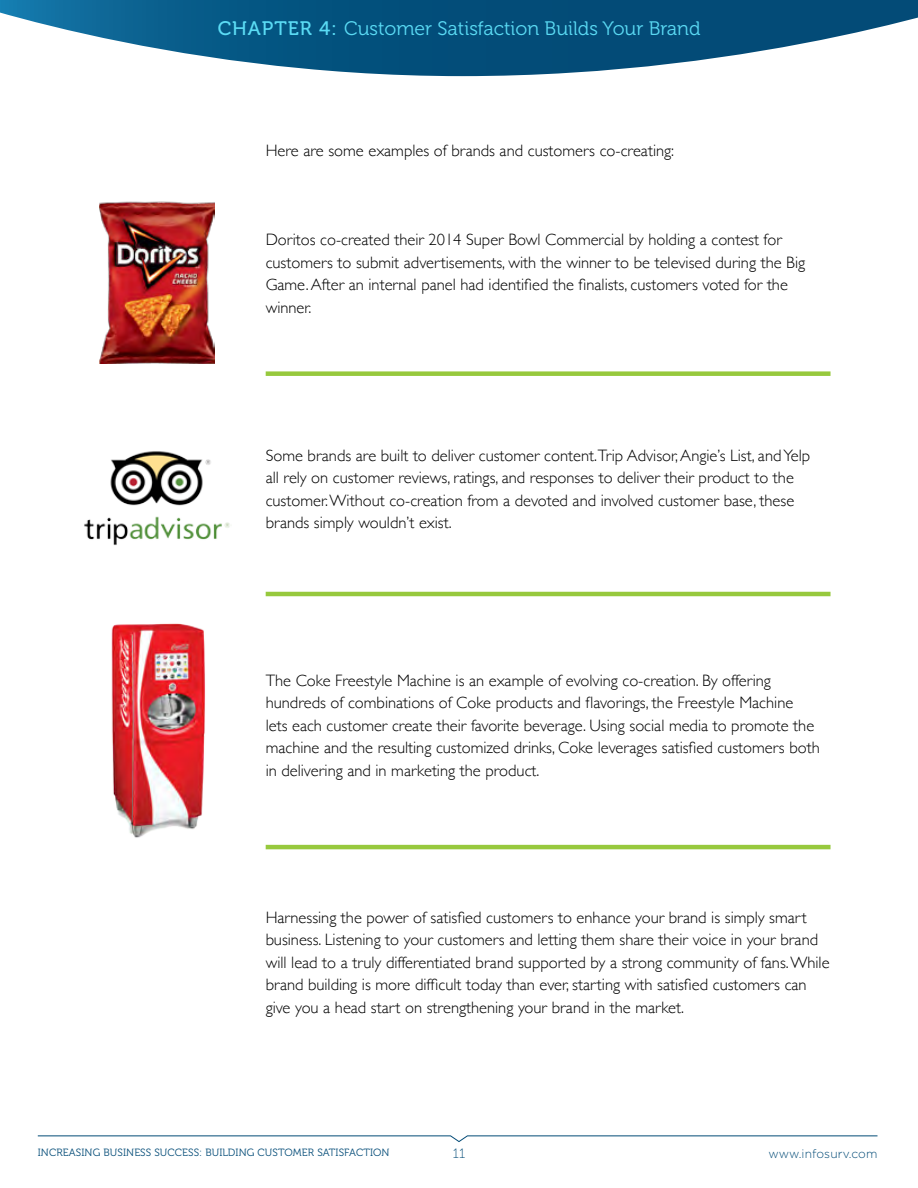
<style>
.page{position:relative;width:918px;height:1188px;background:#fff}
.page>*{position:absolute;margin:0;border:0;box-sizing:border-box;transform-origin:0 0}
.t1{font:19.5px "Museo 300";color:#58c9e8}
.INFOSURV_BODY{font:300 16.5px/22.5px "Gill Sans";color:#000}
.t2{font:13.5px "Museo 100";color:#034b77}
.t3{font:300 12px "Gotham";letter-spacing:.01em;color:#034b77}
.t4{font:10.5px "Museo 300";letter-spacing:.01em;color:#034b77}
.s1{font-family:"Museo 500"}
</style>
<div class="page">
<svg style="left:37px;top:1135px;width:841px;height:7px"></svg>
<svg style="left:0;top:0;width:918px;height:76px"></svg>
<img style="left:111px;top:623px;width:94px;height:215px">
<img style="left:84px;top:451px;width:146px;height:94px">
<img style="left:99px;top:201px;width:115px;height:163px">
<div style="left:266px;top:371px;width:565px;height:5px;background:#97c93d"></div>
<hr style="left:266px;top:592px;width:565px;height:4px;background:#97c93d">
<hr style="left:266px;top:845px;width:565px;height:4px;background:#97c93d">
<p class="t1" style="left:217px;top:18px;width:485px"><span class="s1">CHAPTER 4:</span> Customer Satisfaction Builds Your Brand</p>
<p class="INFOSURV_BODY" style="left:266px;top:138px;width:410px">Here are some examples of brands and customers co-creating:</p>
<p class="INFOSURV_BODY" style="left:266px;top:228px;width:541px">Doritos co-created their 2014 Super Bowl Commercial by holding a contest for customers to submit advertisements, with the winner to be televised during the Big Game. After an internal panel had identified the finalists, customers voted for the winner.</p>
<p class="INFOSURV_BODY" style="left:266px;top:443px;width:546px">Some brands are built to deliver customer content.Trip Advisor, Angie’s List, and Yelp all rely on customer reviews, ratings, and responses to deliver their product to the customer. Without co-creation from a devoted and involved customer base, these brands simply wouldn’t exist.</p>
<p class="INFOSURV_BODY" style="left:266px;top:669px;width:556px">The Coke Freestyle Machine is an example of evolving co-creation. By offering hundreds of combinations of Coke products and flavorings, the Freestyle Machine<br>lets each customer create their favorite beverage. Using social media to promote the machine and the resulting customized drinks, Coke leverages satisfied customers both in delivering and in marketing the product.</p>
<p class="INFOSURV_BODY" style="left:266px;top:905px;width:565px">Harnessing the power of satisfied customers to enhance your brand is simply smart business. Listening to your customers and letting them share their voice in your brand will lead to a truly differentiated brand supported by a strong community of fans. While brand building is more difficult today than ever, starting with satisfied customers can give you a head start on strengthening your brand in the market.</p>
<p class="t4" style="left:38px;top:1147px;width:353px">INCREASING BUSINESS SUCCESS: BUILDING CUSTOMER SATISFACTION</p>
<p class="t2" style="left:453px;top:1146px;width:14px">11</p>
<p class="t3" style="left:768px;top:1146px;width:111px">www.infosurv.com</p>
</div>
